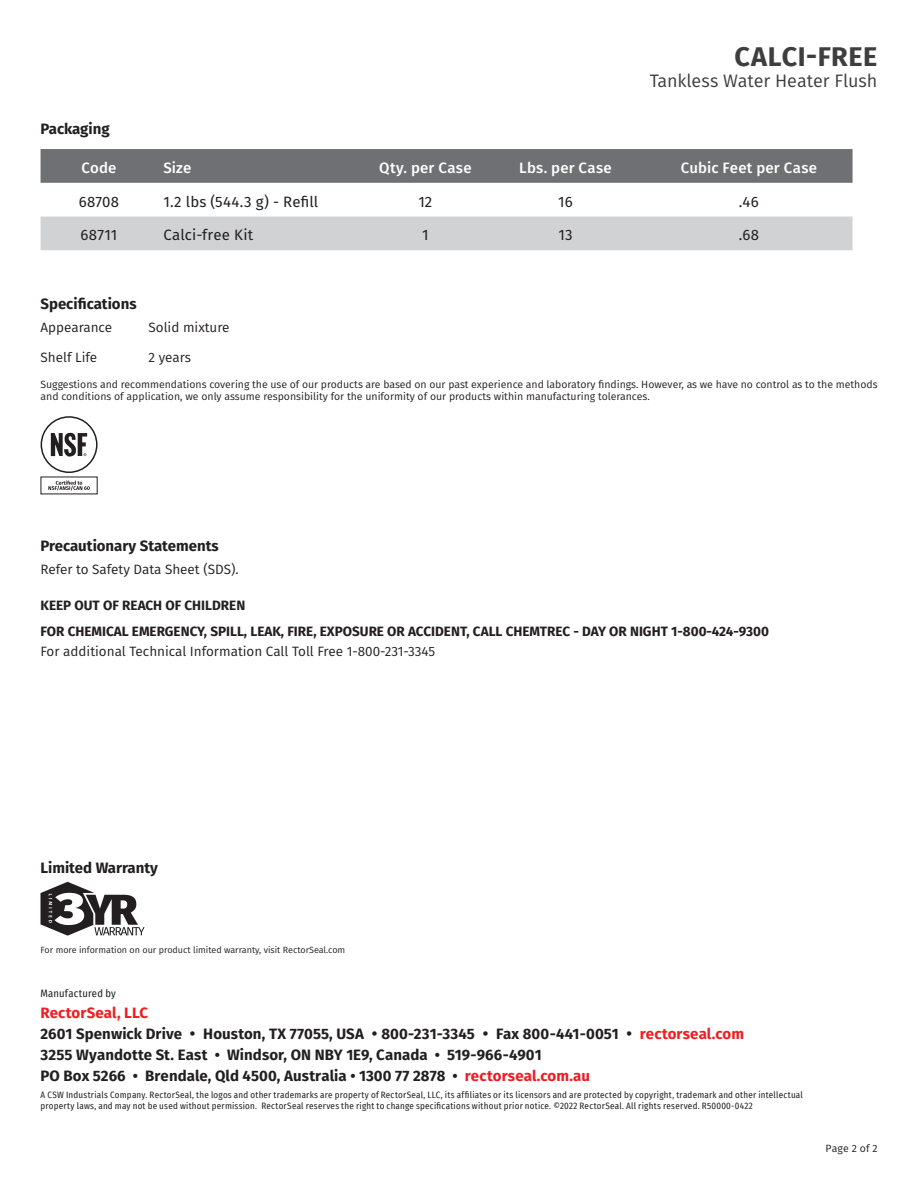
<style>
.page{position:relative;width:918px;height:1188px;background:#fff}
.page>*{position:absolute;margin:0;border:0;box-sizing:border-box;transform-origin:0 0}
.t1{font:700 27px "Fira Sans";letter-spacing:.015em;color:#3e3e3f}
.t2{font:18px "Fira Sans";letter-spacing:-.005em;color:#3e3e3f}
.t3{font:700 15px/21px "Fira Sans";letter-spacing:.005em;color:#231f20}
.Body_copy_center-_fo{font:15px "Fira Sans";letter-spacing:.015em;color:#231f20}
.Body_copy_center-_fo-2{font:500 15px "Fira Sans";letter-spacing:.015em;color:#fff}
.t4{font:700 15px "Fira Sans";letter-spacing:.005em;color:#ee1d23}
.Body{font:13.5px "Fira Sans";color:#231f20}
.t5{font:700 13.5px "Fira Sans";color:#231f20}
.t6{font:10.5px/12.6px "Fira Sans";color:#231f20}
.t7{font:10.5px "Fira Sans Condensed";letter-spacing:.02em;color:#231f20}
.t8{font:9px/10.8px "Fira Sans Condensed";letter-spacing:.025em;color:#231f20}
.t9{font:9px "Fira Sans";color:#231f20}
.s1{color:#ee1d23}
</style>
<div class="page">
<svg style="left:48px;top:480px;width:42px;height:10px"></svg>
<div style="left:41px;top:416px;width:57px;height:57px;border:1px solid #231f20;border-radius:50%"></div>
<svg style="left:51px;top:433px;width:36px;height:24px"></svg>
<div style="left:41px;top:149px;width:812px;height:34px;background:#6f7073"></div>
<div style="left:41px;top:217px;width:812px;height:33px;background:#d1d2d4"></div>
<svg style="left:40px;top:882px;width:105px;height:54px"></svg>
<p class="t3" style="left:41px;top:117px;width:71px">Packaging</p>
<h1 class="t1" style="left:734px;top:34px;width:144px">CALCI-FREE</h1>
<h2 class="t2" style="left:650px;top:67px;width:229px">Tankless Water Heater Flush</h2>
<p class="Body_copy_center-_fo-2" style="left:82px;top:156px;width:36px">Code</p>
<p class="Body_copy_center-_fo-2" style="left:163px;top:156px;width:29px">Size</p>
<p class="Body_copy_center-_fo-2" style="left:379px;top:156px;width:94px">Qty. per Case</p>
<p class="Body_copy_center-_fo-2" style="left:519px;top:156px;width:94px">Lbs. per Case</p>
<p class="Body_copy_center-_fo-2" style="left:681px;top:156px;width:138px">Cubic Feet per Case</p>
<p class="Body_copy_center-_fo" style="left:79px;top:190px;width:42px">68708</p>
<p class="Body_copy_center-_fo" style="left:163px;top:190px;width:156px">1.2 lbs (544.3 g) - Refill</p>
<p class="Body_copy_center-_fo" style="left:418px;top:190px;width:15px">12</p>
<p class="Body_copy_center-_fo" style="left:558px;top:190px;width:16px">16</p>
<p class="Body_copy_center-_fo" style="left:739px;top:190px;width:22px">.46</p>
<p class="Body_copy_center-_fo" style="left:81px;top:224px;width:38px">68711</p>
<p class="Body_copy_center-_fo" style="left:163px;top:224px;width:91px">Calci-free Kit</p>
<p class="Body_copy_center-_fo" style="left:422px;top:224px;width:8px">1</p>
<p class="Body_copy_center-_fo" style="left:559px;top:224px;width:16px">13</p>
<p class="Body_copy_center-_fo" style="left:739px;top:224px;width:22px">.68</p>
<p class="t3" style="left:40px;top:293px;width:98px">Specifications</p>
<p class="Body" style="left:40px;top:318px;width:73px">Appearance</p>
<p class="Body" style="left:148px;top:318px;width:83px">Solid mixture</p>
<p class="Body" style="left:40px;top:347px;width:58px">Shelf Life</p>
<p class="Body" style="left:148px;top:347px;width:44px">2 years</p>
<p class="t6" style="left:40px;top:377px;width:839px">Suggestions and recommendations covering the use of our products are based on our past experience and laboratory findings. However, as we have no control as to the methods and conditions of application, we only assume responsibility for the uniformity of our products within manufacturing tolerances.</p>
<p class="t3" style="left:40px;top:534px;width:180px">Precautionary Statements</p>
<p class="Body" style="left:40px;top:559px;width:200px">Refer to Safety Data Sheet (SDS).</p>
<p class="t5" style="left:40px;top:594px;width:206px">KEEP OUT OF REACH OF CHILDREN</p>
<p class="t5" style="left:40px;top:620px;width:730px">FOR CHEMICAL EMERGENCY, SPILL, LEAK, FIRE, EXPOSURE OR ACCIDENT, CALL CHEMTREC - DAY OR NIGHT 1-800-424-9300</p>
<p class="Body" style="left:40px;top:641px;width:396px">For additional Technical Information Call Toll Free 1-800-231-3345</p>
<p class="t3" style="left:40px;top:856px;width:119px">Limited Warranty</p>
<p class="t9" style="left:40px;top:943px;width:306px">For more information on our product limited warranty, visit RectorSeal.com</p>
<p class="t7" style="left:40px;top:985px;width:77px">Manufactured by</p>
<p class="t4" style="left:40px;top:1000px;width:109px">RectorSeal, LLC</p>
<p class="t3" style="left:40px;top:1022px;width:705px">2601 Spenwick Drive • Houston, TX 77055, USA • 800-231-3345 • Fax 800-441-0051 • <span class="s1">rectorseal.com<br></span>3255 Wyandotte St. East • Windsor, ON NBY 1E9, Canada • 519-966-4901<br>PO Box 5266 • Brendale, Qld 4500, Australia • 1300 77 2878 • <span class="s1">rectorseal.com.au</span></p>
<p class="t8" style="left:40px;top:1089px;width:764px">A CSW Industrials Company. RectorSeal, the logos and other trademarks are property of RectorSeal, LLC, its affiliates or its licensors and are protected by copyright, trademark and other intellectual property laws, and may not be used without permission. RectorSeal reserves the right to change specifications without prior notice. ©2022 RectorSeal. All rights reserved. R50000-0422</p>
<p class="t6" style="left:825px;top:1142px;width:54px">Page 2 of 2</p>
</div>
